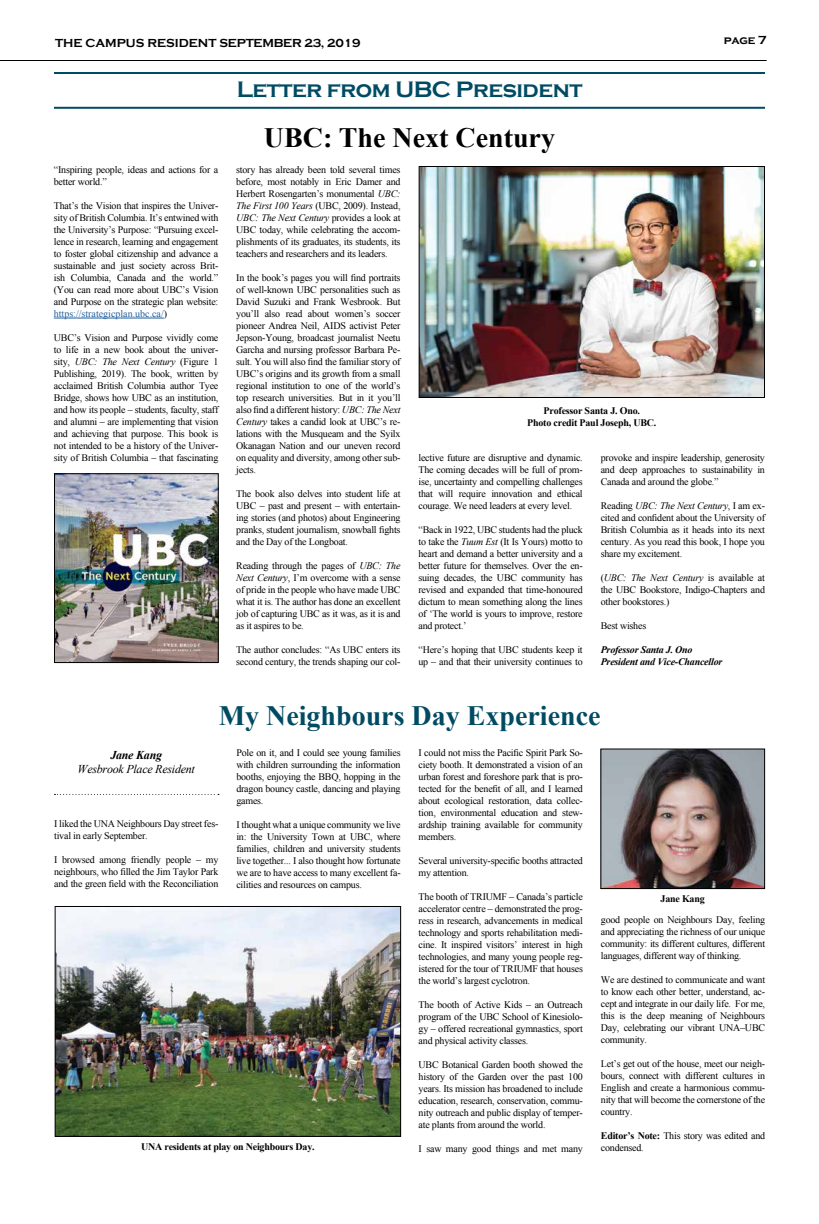
<style>
.page{position:relative;width:819px;height:1224px;background:#fff}
.page>*{position:absolute;margin:0;border:0;box-sizing:border-box;transform-origin:0 0}
.t1{font:700 28px "Times New Roman";color:#004b63}
.t2{font:700 28px "Times New Roman";color:#000}
.t3{font:700 23px "Copperplate Gothic";letter-spacing:-.02em;color:#004b63}
.t4{font:700 12px "Copperplate Gothic";letter-spacing:-.02em;color:#000}
.t5{font:italic 12px "Times New Roman";letter-spacing:-.02em;color:#000}
.t6{font:italic 700 12px "Times New Roman";letter-spacing:-.02em;color:#000}
.t7{font:10px/12px "Times New Roman";letter-spacing:-.02em;color:#000;text-align:justify}
.t8{font:700 10px/12px "Times New Roman";letter-spacing:-.02em;color:#000;text-align:center}
.t9{font:italic 700 10px/12px "Times New Roman";letter-spacing:-.02em;color:#000}
.s1{color:#215e9e}
.s2{font-style:italic}
.s3{font-weight:700}
</style>
<div class="page">
<hr style="left:0;top:60px;width:767px;height:1px;background:#000">
<hr style="left:54px;top:72px;width:711px;height:2px;background:#004b63">
<hr style="left:54px;top:107px;width:711px;height:2px;background:#004b63">
<img style="left:421px;top:168px;width:342px;height:228px">
<div style="left:419px;top:166px;width:346px;height:232px;border:1px solid #000"></div>
<hr style="left:54px;top:318px;width:110px;height:1px;background:#215e9e">
<img style="left:56px;top:475px;width:161px;height:186px">
<div style="left:54px;top:473px;width:165px;height:190px;border:1px solid #000"></div>
<img style="left:57px;top:908px;width:342px;height:227px">
<div style="left:55px;top:906px;width:346px;height:231px;border:1px solid #000"></div>
<svg style="left:54px;top:794px;width:165px;height:1px"></svg>
<img style="left:602px;top:751px;width:161px;height:136px">
<div style="left:600px;top:749px;width:165px;height:140px;border:1px solid #000"></div>
<p class="t4" style="left:55px;top:37px;width:307px">THE CAMPUS RESIDENT SEPTEMBER 23, 2019</p>
<p class="t4" style="left:724px;top:34px;width:44px">page 7</p>
<h2 class="t3" style="left:237px;top:77px;width:347px">Letter from UBC President</h2>
<p class="t7" style="left:54px;top:163px;width:166px">“Inspiring people, ideas and actions for a better world.”</p>
<p class="t7" style="left:54px;top:199px;width:166px">That’s the Vision that inspires the Univer&shy;sity of British Columbia. It’s entwined with the University’s Purpose: “Pursuing excel&shy;lence in research, learning and engagement to foster global citizenship and advance a sustainable and just society across Brit&shy;ish Columbia, Canada and the world.” (You can read more about UBC’s Vision and Purpose on the strategic plan website: <span class="s1">https://strategicplan.ubc.ca/</span>)</p>
<p class="t7" style="left:54px;top:331px;width:166px">UBC’s Vision and Purpose vividly come to life in a new book about the univer&shy;sity, <span class="s2">UBC: The Next Century</span> (Figure 1<br>Publishing, 2019). The book, written by acclaimed British Columbia author Tyee Bridge, shows how UBC as an institution, and how its people – students, faculty, staff and alumni – are implementing that vision and achieving that purpose. This book is not intended to be a history of the Univer&shy;sity of British Columbia – that fascinating</p>
<h1 class="t2" style="left:264px;top:119px;width:293px">UBC: The Next Century</h1>
<p class="t7" style="left:236px;top:163px;width:166px">story has already been told several times before, most notably in Eric Damer and Herbert Rosengarten’s monumental <span class="s2">UBC:<br>The First 100 Years</span> (UBC, 2009). Instead, <span class="s2">UBC: The Next Century</span> provides a look at UBC today, while celebrating the accom&shy;plishments of its graduates, its students, its teachers and researchers and its leaders.</p>
<p class="t7" style="left:236px;top:271px;width:166px">In the book’s pages you will find portraits of well-known UBC personalities such as David Suzuki and Frank Wesbrook. But you’ll also read about women’s soccer pioneer Andrea Neil, AIDS activist Peter Jepson-Young, broadcast journalist Neetu Garcha and nursing professor Barbara Pe&shy;sult. You will also find the familiar story of UBC’s origins and its growth from a small regional institution to one of the world’s top research universities. But in it you’ll also find a different history: <span class="s2">UBC: The Next Century</span> takes a candid look at UBC’s re&shy;lations with the Musqueam and the Syilx Okanagan Nation and our uneven record on equality and diversity, among other sub&shy;jects.</p>
<p class="t7" style="left:236px;top:487px;width:166px">The book also delves into student life at UBC – past and present – with entertain&shy;ing stories (and photos) about Engineering pranks, student journalism, snowball fights and the Day of the Longboat.</p>
<p class="t7" style="left:236px;top:559px;width:166px">Reading through the pages of <span class="s2">UBC: The Next Century</span>, I’m overcome with a sense of pride in the people who have made UBC what it is. The author has done an excellent job of capturing UBC as it was, as it is and as it aspires to be.</p>
<p class="t7" style="left:236px;top:643px;width:166px">The author concludes: “As UBC enters its second century, the trends shaping our col-</p>
<p class="t8" style="left:527px;top:405px;width:131px">Professor Santa J. Ono.<br>Photo credit Paul Joseph, UBC.</p>
<p class="t7" style="left:418px;top:452px;width:166px">lective future are disruptive and dynamic.<br>The coming decades will be full of prom&shy;ise, uncertainty and compelling challenges that will require innovation and ethical courage. We need leaders at every level.</p>
<p class="t7" style="left:418px;top:524px;width:166px">“Back in 1922, UBC students had the pluck to take the <span class="s2">Tuum Est</span> (It Is Yours) motto to heart and demand a better university and a better future for themselves. Over the en&shy;suing decades, the UBC community has revised and expanded that time-honoured dictum to mean something along the lines of ‘The world is yours to improve, restore and protect.’</p>
<p class="t7" style="left:418px;top:644px;width:166px">“Here’s hoping that UBC students keep it up – and that their university continues to</p>
<p class="t7" style="left:601px;top:452px;width:166px">provoke and inspire leadership, generosity and deep approaches to sustainability in Canada and around the globe.”</p>
<p class="t7" style="left:601px;top:500px;width:166px">Reading <span class="s2">UBC: The Next Century</span>, I am ex&shy;cited and confident about the University of British Columbia as it heads into its next century. As you read this book, I hope you share my excitement.</p>
<p class="t7" style="left:601px;top:572px;width:166px">(<span class="s2">UBC: The Next Century</span> is available at the UBC Bookstore, Indigo-Chapters and other bookstores.)</p>
<p class="t7" style="left:601px;top:620px;width:47px">Best wishes</p>
<p class="t9" style="left:601px;top:644px;width:123px">Professor Santa J. Ono<br>President and Vice-Chancellor</p>
<h1 class="t1" style="left:219px;top:697px;width:383px">My Neighbours Day Experience</h1>
<p class="t6" style="left:110px;top:746px;width:53px">Jane Kang</p>
<p class="t5" style="left:78px;top:761px;width:119px">Wesbrook Place Resident</p>
<p class="t7" style="left:54px;top:817px;width:166px">I liked the UNA Neighbours Day street fes&shy;tival in early September.</p>
<p class="t7" style="left:54px;top:853px;width:166px">I browsed among friendly people – my neighbours, who filled the Jim Taylor Park and the green field with the Reconciliation</p>
<p class="t7" style="left:236px;top:746px;width:166px">Pole on it, and I could see young families with children surrounding the information booths, enjoying the BBQ, hopping in the dragon bouncy castle, dancing and playing games.</p>
<p class="t7" style="left:236px;top:818px;width:166px">I thought what a unique community we live in: the University Town at UBC, where families, children and university students live together... I also thought how fortunate we are to have access to many excellent fa&shy;cilities and resources on campus.</p>
<p class="t8" style="left:141px;top:1140px;width:175px">UNA residents at play on Neighbours Day.</p>
<p class="t7" style="left:419px;top:746px;width:166px">I could not miss the Pacific Spirit Park So&shy;ciety booth. It demonstrated a vision of an urban forest and foreshore park that is pro&shy;tected for the benefit of all, and I learned about ecological restoration, data collec&shy;tion, environmental education and stew&shy;ardship training available for community members.</p>
<p class="t7" style="left:419px;top:854px;width:166px">Several university-specific booths attracted my attention.</p>
<p class="t7" style="left:419px;top:890px;width:166px">The booth of TRIUMF – Canada’s particle accelerator centre – demonstrated the prog&shy;ress in research, advancements in medical technology and sports rehabilitation medi&shy;cine. It inspired visitors’ interest in high technologies, and many young people reg&shy;istered for the tour of TRIUMF that houses the world’s largest cyclotron.</p>
<p class="t7" style="left:419px;top:998px;width:166px">The booth of Active Kids – an Outreach program of the UBC School of Kinesiolo&shy;gy – offered recreational gymnastics, sport and physical activity classes.</p>
<p class="t7" style="left:419px;top:1058px;width:166px">UBC Botanical Garden booth showed the history of the Garden over the past 100 years. Its mission has broadened to include education, research, conservation, commu&shy;nity outreach and public display of temper&shy;ate plants from around the world.</p>
<p class="t7" style="left:419px;top:1142px;width:166px">I saw many good things and met many</p>
<p class="t8" style="left:661px;top:892px;width:46px">Jane Kang</p>
<p class="t7" style="left:601px;top:913px;width:166px">good people on Neighbours Day, feeling and appreciating the richness of our unique community: its different cultures, different languages, different way of thinking.</p>
<p class="t7" style="left:601px;top:973px;width:166px">We are destined to communicate and want to know each other better, understand, ac&shy;cept and integrate in our daily life. For me, this is the deep meaning of Neighbours Day, celebrating our vibrant UNA–UBC community.</p>
<p class="t7" style="left:601px;top:1057px;width:166px">Let’s get out of the house, meet our neigh&shy;bours, connect with different cultures in English and create a harmonious commu&shy;nity that will become the cornerstone of the country.</p>
<p class="t7" style="left:601px;top:1129px;width:166px"><span class="s3">Editor’s Note:</span> This story was edited and condensed.</p>
</div>
